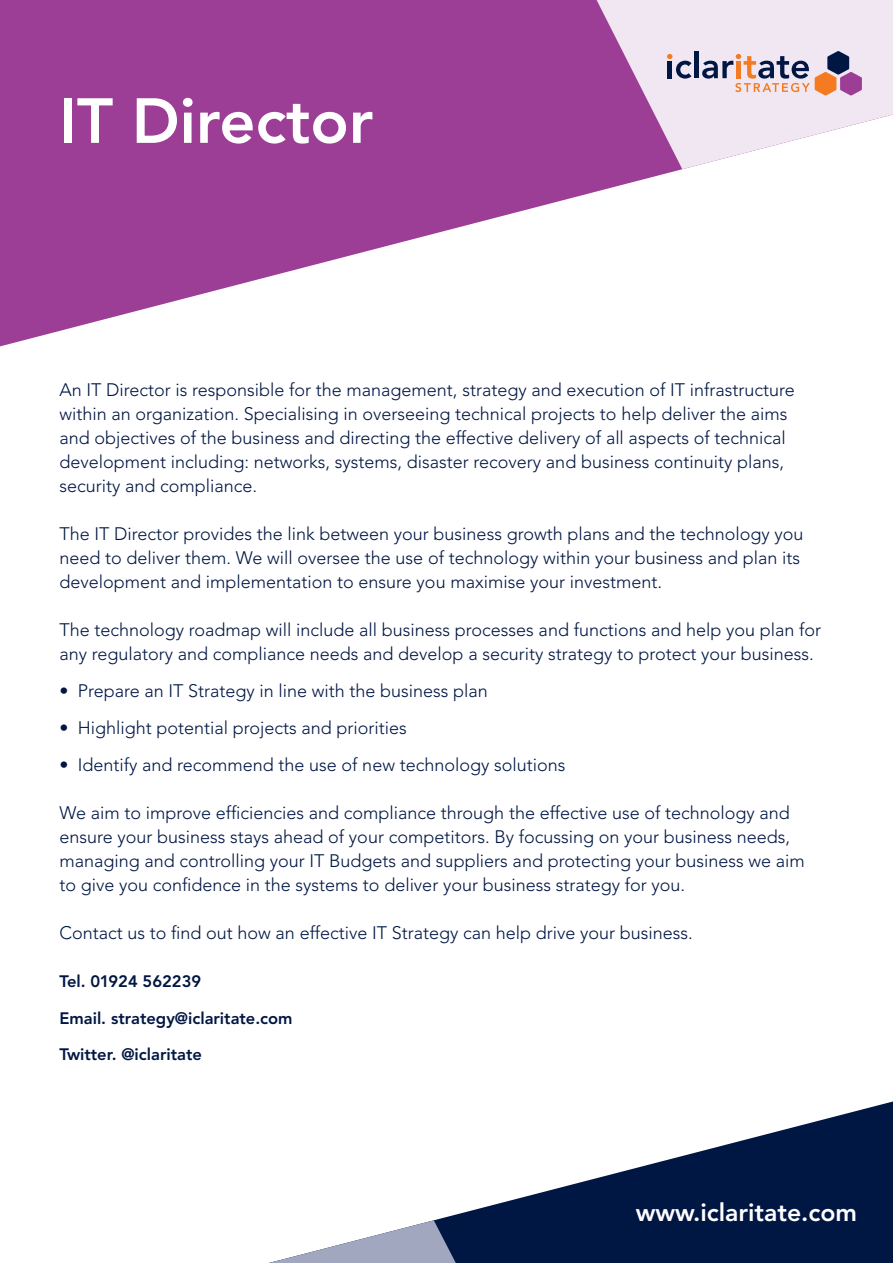
<style>
.page{position:relative;width:893px;height:1263px;background:#fff}
.page>*{position:absolute;margin:0;border:0;box-sizing:border-box;transform-origin:0 0}
.t1{font:800 63px "Avenir";color:#fff}
.t2{font:800 24.75px "Avenir";color:#fff}
.t3{font:300 18px/24px "Avenir";color:#001643}
.t4{font:800 16.5px "Avenir";color:#001643}
</style>
<div class="page">
<svg style="left:0;top:0;width:683px;height:346px;fill:#9c3d96"></svg>
<svg style="left:597px;top:0;width:296px;height:169px;background:#e4cce3"></svg>
<hr style="left:694px;top:51px;width:4px;height:27px;background:#001643">
<svg style="left:667px;top:54px;width:24px;height:25px"></svg>
<svg style="left:702px;top:51px;width:160px;height:45px;background:#c5aeb7"></svg>
<svg style="left:435px;top:1101px;width:458px;height:162px;fill:#001643"></svg>
<svg style="left:269px;top:1220px;width:187px;height:43px"></svg>
<p class="t1" style="left:59px;top:84px;width:315px">IT Director</p>
<p class="t3" style="left:59px;top:378px;width:737px">An IT Director is responsible for the management, strategy and execution of IT infrastructure within an organization. Specialising in overseeing technical projects to help deliver the aims and objectives of the business and directing the effective delivery of all aspects of technical development including: networks, systems, disaster recovery and business continuity plans, security and compliance.</p>
<p class="t3" style="left:59px;top:522px;width:746px">The IT Director provides the link between your business growth plans and the technology you need to deliver them. We will oversee the use of technology within your business and plan its development and implementation to ensure you maximise your investment.</p>
<p class="t3" style="left:59px;top:618px;width:763px">The technology roadmap will include all business processes and functions and help you plan for any regulatory and compliance needs and develop a security strategy to protect your business.</p>
<p class="t3" style="left:59px;top:679px;width:430px">• Prepare an IT Strategy in line with the business plan</p>
<p class="t3" style="left:59px;top:716px;width:349px">• Highlight potential projects and priorities</p>
<p class="t3" style="left:59px;top:752px;width:508px">• Identify and recommend the use of new technology solutions</p>
<p class="t3" style="left:59px;top:800px;width:747px">We aim to improve efficiencies and compliance through the effective use of technology and ensure your business stays ahead of your competitors. By focussing on your business needs, managing and controlling your IT Budgets and suppliers and protecting your business we aim to give you confidence in the systems to deliver your business strategy for you.</p>
<p class="t3" style="left:59px;top:920px;width:635px">Contact us to find out how an effective IT Strategy can help drive your business.</p>
<p class="t4" style="left:59px;top:971px;width:143px">Tel. 01924 562239</p>
<p class="t4" style="left:59px;top:1008px;width:235px">Email. strategy@iclaritate.com</p>
<p class="t4" style="left:59px;top:1045px;width:144px">Twitter. @iclaritate</p>
<p class="t2" style="left:636px;top:1198px;width:223px">www.iclaritate.com</p>
</div>
